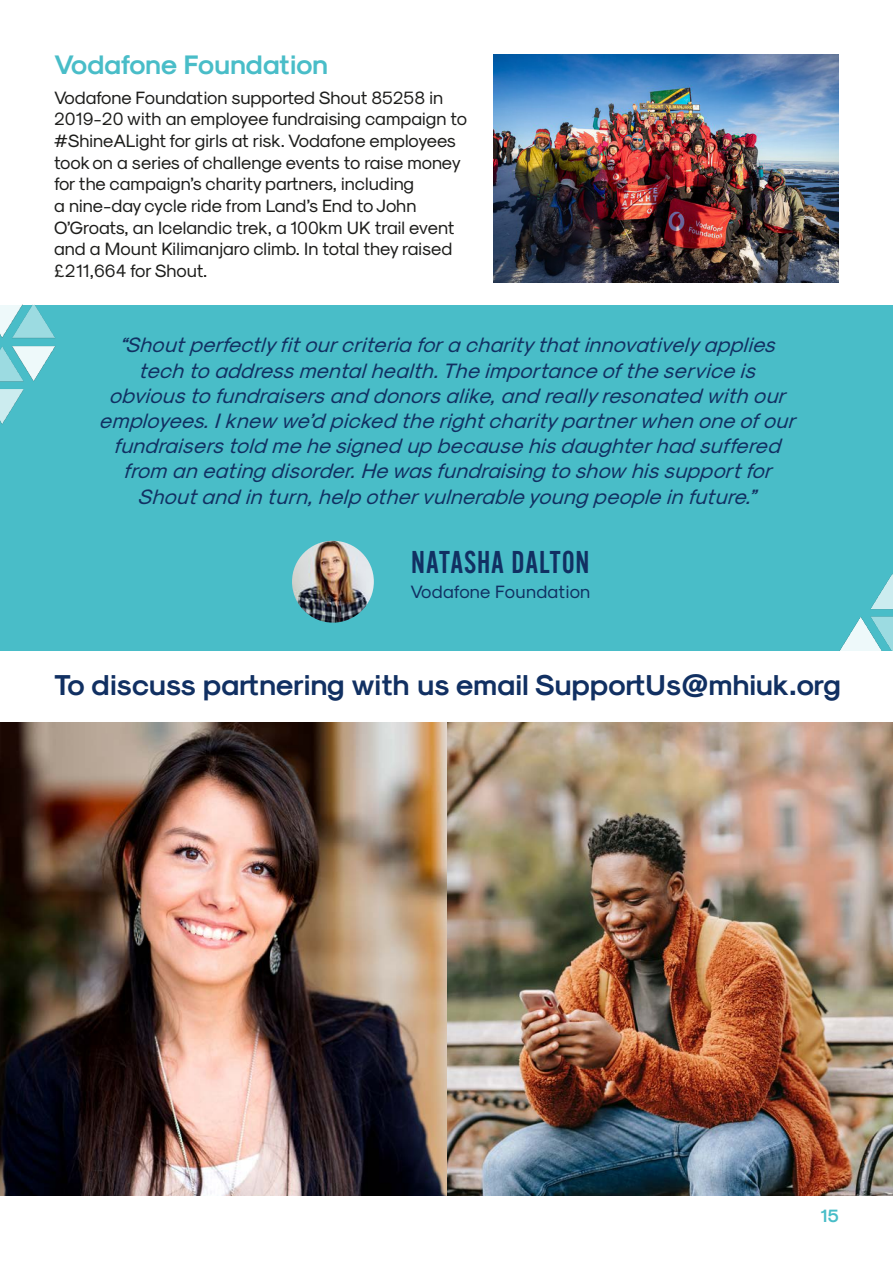
<style>
.page{position:relative;width:893px;height:1263px;background:#fff}
.page>*{position:absolute;margin:0;border:0;box-sizing:border-box;transform-origin:0 0}
.t1{font:33px "Alternate Got No 2 D";letter-spacing:.02em;color:#113062}
.t2{font:28.95px "Sk Modernist Bold";letter-spacing:.01em;color:#113062}
.t3{font:27px "Sk Modernist Bold";color:#49bdc8}
.t4{font:italic 21px/25.2px "Sk Modernist Regular";color:#113062;text-align:center}
.t5{font:18px/21.6px "Sk Modernist Regular";color:#1d1d1b}
.t6{font:18px "Sk Modernist Regular";letter-spacing:.01em;color:#113062}
.t7{font:18px "Sk Modernist Bold";color:#49bdc8}
</style>
<div class="page">
<img style="left:0;top:722px;width:893px;height:474px">
<div style="left:0;top:305px;width:893px;height:346px;background:#49bdc8"></div>
<img style="left:839px;top:574px;width:54px;height:77px">
<img style="left:0;top:304px;width:56px;height:120px">
<img style="left:493px;top:55px;width:346px;height:227px">
<img style="left:292px;top:541px;width:82px;height:82px;border-radius:41px">
<p class="t3" style="left:54px;top:47px;width:276px">Vodafone Foundation</p>
<p class="t5" style="left:54px;top:86px;width:415px">Vodafone Foundation supported Shout 85258 in 2019-20 with an employee fundraising campaign to #ShineALight for girls at risk. Vodafone employees took on a series of challenge events to raise money for the campaign’s charity partners, including<br>a nine-day cycle ride from Land’s End to John O’Groats, an Icelandic trek, a 100km UK trail event and a Mount Kilimanjaro climb. In total they raised £211,664 for Shout.</p>
<p class="t4" style="left:99px;top:332px;width:704px">“Shoutperfectlyfitourcriteria fora charitythatinnovativelyapplies tech toaddressmentalhealth.Theimportanceoftheserviceis obvioustofundraisersand donorsalike,and reallyresonated with our employees.Iknew we’d picked therightcharitypartnerwhen oneofour fundraiserstold mehesigned upbecausehisdaughterhad suffered from an eating disorder.Hewasfundraising toshow hissupportfor Shoutand in turn,helpothervulnerableyoung peoplein future.”</p>
<p class="t1" style="left:411px;top:545px;width:180px">NATASHA DALTON</p>
<p class="t6" style="left:410px;top:581px;width:182px">Vodafone Foundation</p>
<p class="t2" style="left:54px;top:666px;width:788px">To discuss partnering with us email SupportUs@mhiuk.org</p>
<p class="t7" style="left:820px;top:1204px;width:20px">15</p>
</div>
